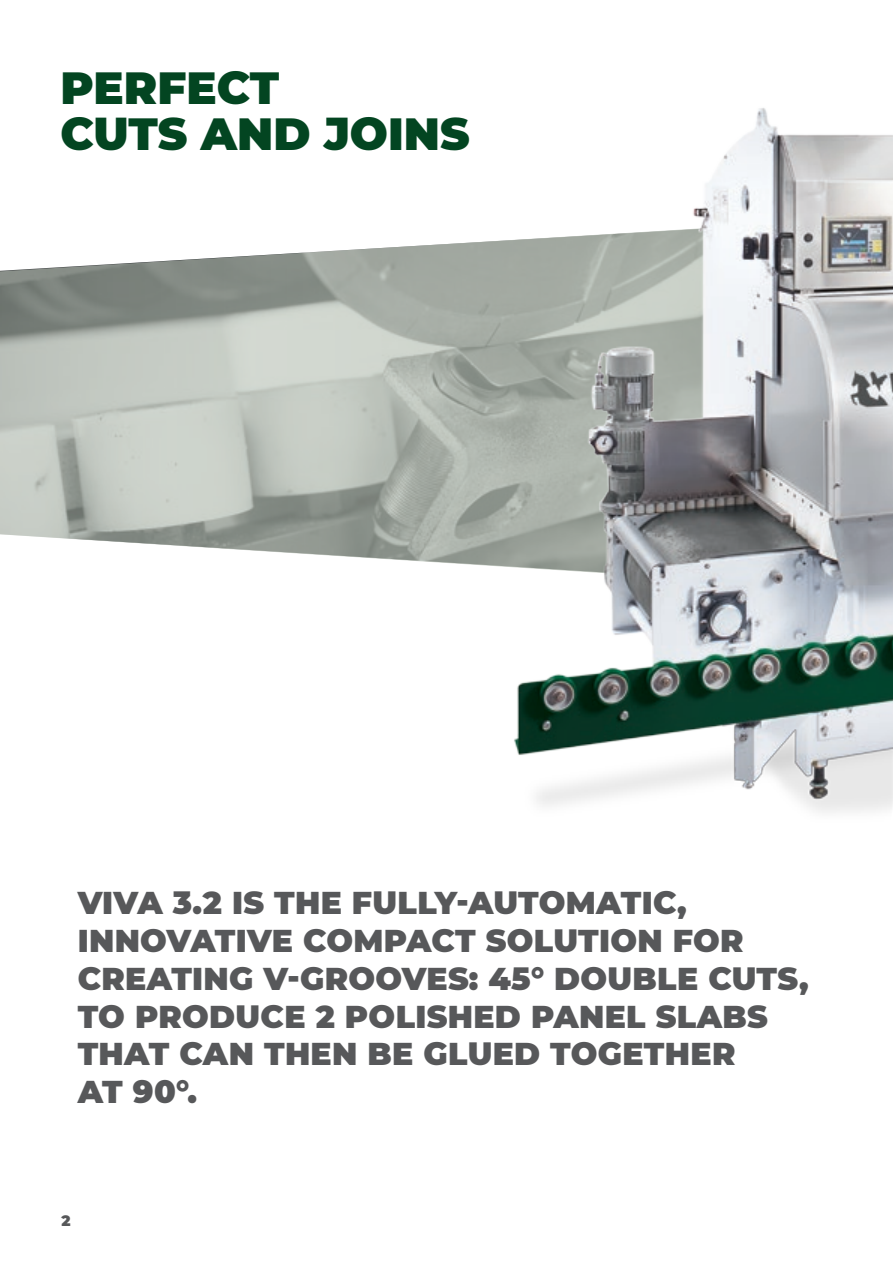
<style>
.page{position:relative;width:893px;height:1263px;background:#fff}
.page>*{position:absolute;margin:0;border:0;box-sizing:border-box;transform-origin:0 0}
.t1{font:900 45px/46.5px "Montserrat";color:#034521}
.t2{font:900 31.5px/37.8px "Montserrat";letter-spacing:.01em;color:#57585a}
.t3{font:900 15px "Montserrat";color:#57585a}
</style>
<div class="page">
<svg style="left:0;top:241px;width:487px;height:325px;background:#b6bcb5"></svg>
<img style="left:487px;top:108px;width:406px;height:705px">
<p class="t1" style="left:61px;top:62px;width:410px">PERFECT<br>CUTS AND JOINS</p>
<p class="t2" style="left:78px;top:882px;width:732px">VIVA 3.2 IS THE FULLY-AUTOMATIC,<br>INNOVATIVE COMPACT SOLUTION FOR<br>CREATING V-GROOVES: 45° DOUBLE CUTS,<br>TO PRODUCE 2 POLISHED PANEL SLABS<br>THAT CAN THEN BE GLUED TOGETHER<br>AT 90°.</p>
<p class="t3" style="left:62px;top:1210px;width:11px">2</p>
</div>
